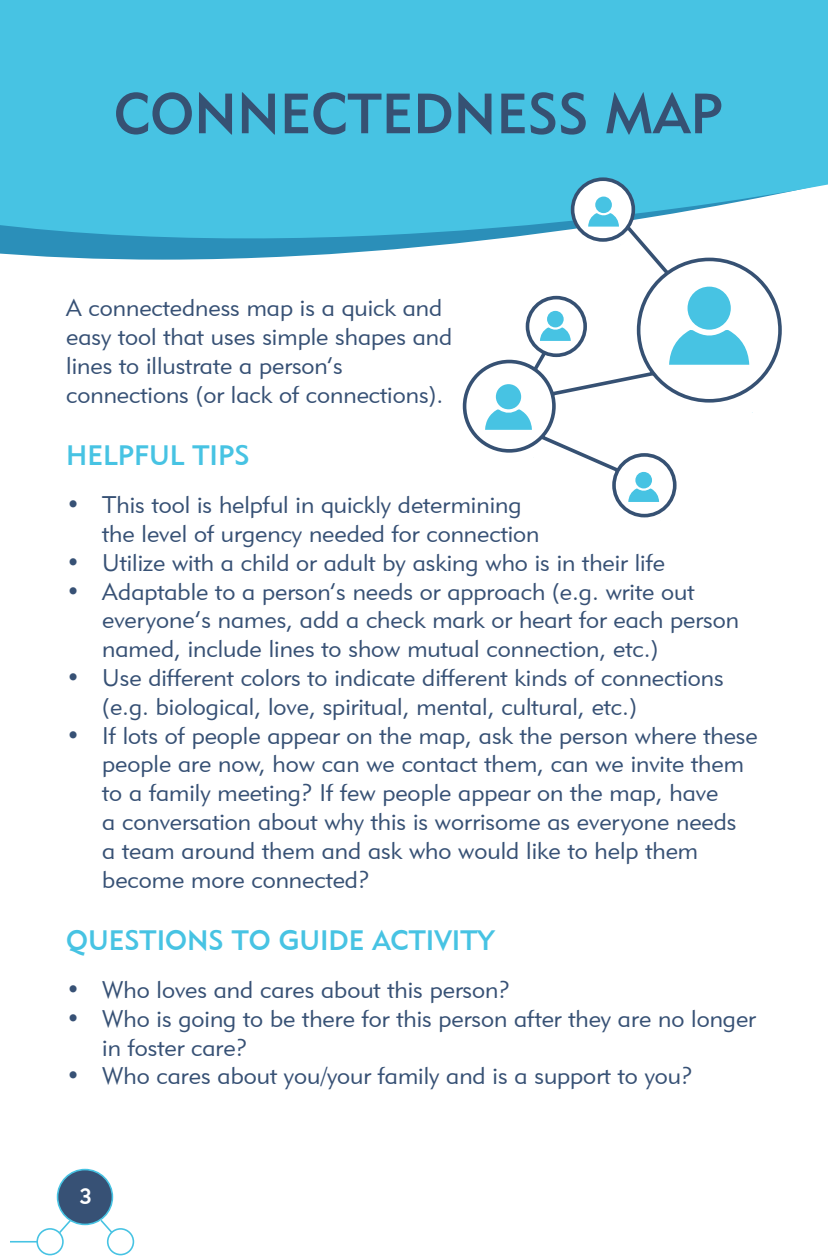
<style>
.page{position:relative;width:828px;height:1260px;background:#fff}
.page>*{position:absolute;margin:0;border:0;box-sizing:border-box;transform-origin:0 0}
.t1{font:56px "Geometric 415 BT Medium A";color:#365173}
.t2{font:28px "Geometric 415 BT Medium A";color:#47c3e3}
.t3{font:24px/28.8px "Geometric 415 BT Lite A";color:#375175}
.t4{font:22px "Geometric 415 BT Medium A";color:#fff}
</style>
<div class="page">
<svg style="left:0;top:0;width:828px;height:260px;background:#4ac2e1"></svg>
<div style="left:58px;top:1170px;width:54px;height:54px;background:#375175;border-radius:50%"></div>
<div style="left:57px;top:1169px;width:56px;height:56px;border:2px solid #47c3e3;border-radius:50%"></div>
<svg style="left:10px;top:1218px;width:125px;height:38px"></svg>
<svg style="left:461px;top:176px;width:323px;height:342px"></svg>
<svg style="left:588px;top:213px;width:31px;height:14px"></svg>
<div style="left:595px;top:197px;width:17px;height:16px;background:#47c3e3;border-radius:50%"></div>
<svg style="left:540px;top:327px;width:31px;height:14px"></svg>
<div style="left:547px;top:311px;width:17px;height:16px;background:#47c3e3;border-radius:50%"></div>
<svg style="left:628px;top:488px;width:31px;height:14px"></svg>
<div style="left:635px;top:472px;width:17px;height:16px;background:#47c3e3;border-radius:50%"></div>
<svg style="left:485px;top:409px;width:47px;height:21px"></svg>
<div style="left:496px;top:384px;width:25px;height:25px;background:#47c3e3;border-radius:50%"></div>
<svg style="left:669px;top:330px;width:80px;height:35px"></svg>
<div style="left:688px;top:287px;width:43px;height:43px;background:#47c3e3;border-radius:50%"></div>
<p class="t1" style="left:114px;top:79px;width:610px">CONNECTEDNESS MAP</p>
<p class="t3" style="left:66px;top:293px;width:378px">A connectedness map is a quick and</p>
<p class="t3" style="left:66px;top:322px;width:388px">easy tool that uses simple shapes and</p>
<p class="t3" style="left:66px;top:351px;width:278px">lines to illustrate a person’s</p>
<p class="t3" style="left:66px;top:380px;width:378px">connections (or lack of connections).</p>
<p class="t2" style="left:66px;top:438px;width:185px">HELPFUL TIPS</p>
<p class="t3" style="left:102px;top:490px;width:439px;text-indent:-36px">• This tool is helpful in quickly determining the level of urgency needed for connection</p>
<p class="t3" style="left:66px;top:548px;width:600px">• Utilize with a child or adult by asking who is in their life</p>
<p class="t3" style="left:102px;top:576px;width:638px;text-indent:-36px">• Adaptable to a person’s needs or approach (e.g. write out everyone’s names, add a check mark or heart for each person named, include lines to show mutual connection, etc.)</p>
<p class="t3" style="left:102px;top:663px;width:623px;text-indent:-36px">• Use different colors to indicate different kinds of connections (e.g. biological, love, spiritual, mental, cultural, etc.)</p>
<p class="t3" style="left:102px;top:720px;width:657px;text-indent:-36px">• If lots of people appear on the map, ask the person where these people are now, how can we contact them, can we invite them to a family meeting? If few people appear on the map, have<br>a conversation about why this is worrisome as everyone needs<br>a team around them and ask who would like to help them become more connected?</p>
<p class="t2" style="left:66px;top:923px;width:430px">QUESTIONS TO GUIDE ACTIVITY</p>
<p class="t3" style="left:66px;top:975px;width:445px">• Who loves and cares about this person?</p>
<p class="t3" style="left:102px;top:1004px;width:655px;text-indent:-36px">• Who is going to be there for this person after they are no longer in foster care?</p>
<p class="t3" style="left:66px;top:1061px;width:628px">• Who cares about you/your family and is a support to you?</p>
<p class="t4" style="left:79px;top:1183px;width:14px">3</p>
</div>
